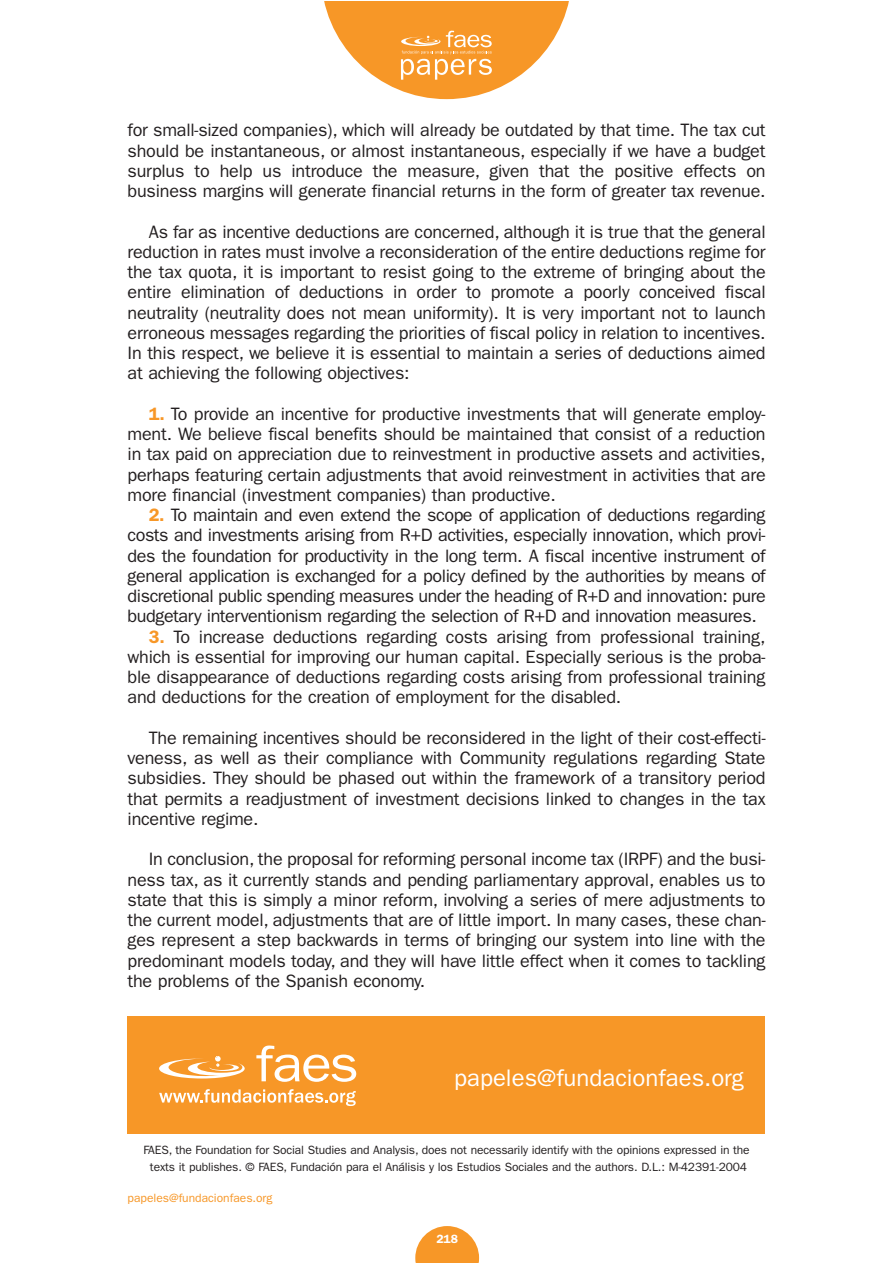
<style>
.page{position:relative;width:893px;height:1263px;background:#fff}
.page>*{position:absolute;margin:0;border:0;box-sizing:border-box;transform-origin:0 0}
.t1{font:24px "Franklin Gothic";color:#fff}
.t2{font:18px/20.2px "Franklin Gothic";letter-spacing:-.01em;color:#231f20;text-align:justify}
.t3{font:12px/16.5px "Franklin Gothic";letter-spacing:-.01em;color:#231f20;text-align:center}
.t4{font:12px "Franklin Gothic";color:#f79727}
.t5{font:600 12px "Franklin Gothic";color:#fff}
.s1{font-weight:600;color:#f79727}
</style>
<div class="page">
<svg style="left:415px;top:1226px;width:64px;height:37px"></svg>
<div style="left:128px;top:1017px;width:637px;height:117px;background:#f79727"></div>
<svg style="left:159px;top:1089px;width:197px;height:17px"></svg>
<svg style="left:256px;top:1045px;width:100px;height:37px"></svg>
<svg style="left:159px;top:1056px;width:86px;height:22px"></svg>
<svg style="left:324px;top:1px;width:245px;height:98px"></svg>
<p class="t2" style="left:128px;top:122px;width:640px">for small-sized companies), which will already be outdated by that time. The tax cut should be instantaneous, or almost instantaneous, especially if we have a budget surplus to help us introduce the measure, given that the positive effects on business margins will generate financial returns in the form of greater tax revenue.</p>
<p class="t2" style="left:128px;top:223px;width:640px;text-indent:21px">As far as incentive deductions are concerned, although it is true that the general reduction in rates must involve a reconsideration of the entire deductions regime for the tax quota, it is important to resist going to the extreme of bringing about the entire elimination of deductions in order to promote a poorly conceived fiscal neutrality (neutrality does not mean uniformity). It is very important not to launch erroneous messages regarding the priorities of fiscal policy in relation to incentives.<br>In this respect, we believe it is essential to maintain a series of deductions aimed at achieving the following objectives:</p>
<p class="t2" style="left:128px;top:405px;width:640px;text-indent:21px"><span class="s1">1.</span> To provide an incentive for productive investments that will generate employ&shy;ment. We believe fiscal benefits should be maintained that consist of a reduction in tax paid on appreciation due to reinvestment in productive assets and activities, perhaps featuring certain adjustments that avoid reinvestment in activities that are more financial (investment companies) than productive.</p>
<p class="t2" style="left:128px;top:506px;width:640px;text-indent:21px"><span class="s1">2.</span> To maintain and even extend the scope of application of deductions regarding costs and investments arising from R+D activities, especially innovation, which provi&shy;des the foundation for productivity in the long term. A fiscal incentive instrument of general application is exchanged for a policy defined by the authorities by means of discretional public spending measures under the heading of R+D and innovation: pure budgetary interventionism regarding the selection of R+D and innovation measures.</p>
<p class="t2" style="left:128px;top:628px;width:640px;text-indent:21px"><span class="s1">3.</span> To increase deductions regarding costs arising from professional training, which is essential for improving our human capital. Especially serious is the proba&shy;ble disappearance of deductions regarding costs arising from professional training and deductions for the creation of employment for the disabled.</p>
<p class="t2" style="left:128px;top:729px;width:640px;text-indent:21px">The remaining incentives should be reconsidered in the light of their cost-effecti&shy;veness, as well as their compliance with Community regulations regarding State subsidies. They should be phased out within the framework of a transitory period that permits a readjustment of investment decisions linked to changes in the tax incentive regime.</p>
<p class="t2" style="left:128px;top:851px;width:640px;text-indent:21px">In conclusion, the proposal for reforming personal income tax (IRPF) and the busi&shy;ness tax, as it currently stands and pending parliamentary approval, enables us to state that this is simply a minor reform, involving a series of mere adjustments to the current model, adjustments that are of little import. In many cases, these chan&shy;ges represent a step backwards in terms of bringing our system into line with the predominant models today, and they will have little effect when it comes to tackling the problems of the Spanish economy.</p>
<h1 class="t1" style="left:454px;top:1069px;width:291px">papeles@fundacionfaes.org</h1>
<p class="t3" style="left:143px;top:1143px;width:608px">FAES, the Foundation for Social Studies and Analysis, does not necessarily identify with the opinions expressed in the texts it publishes. © FAES, Fundación para el Análisis y los Estudios Sociales and the authors. D.L.: M-42391-2004</p>
<p class="t4" style="left:128px;top:1194px;width:146px">papeles@fundacionfaes.org</p>
<p class="t5" style="left:436px;top:1234px;width:23px">218</p>
</div>
